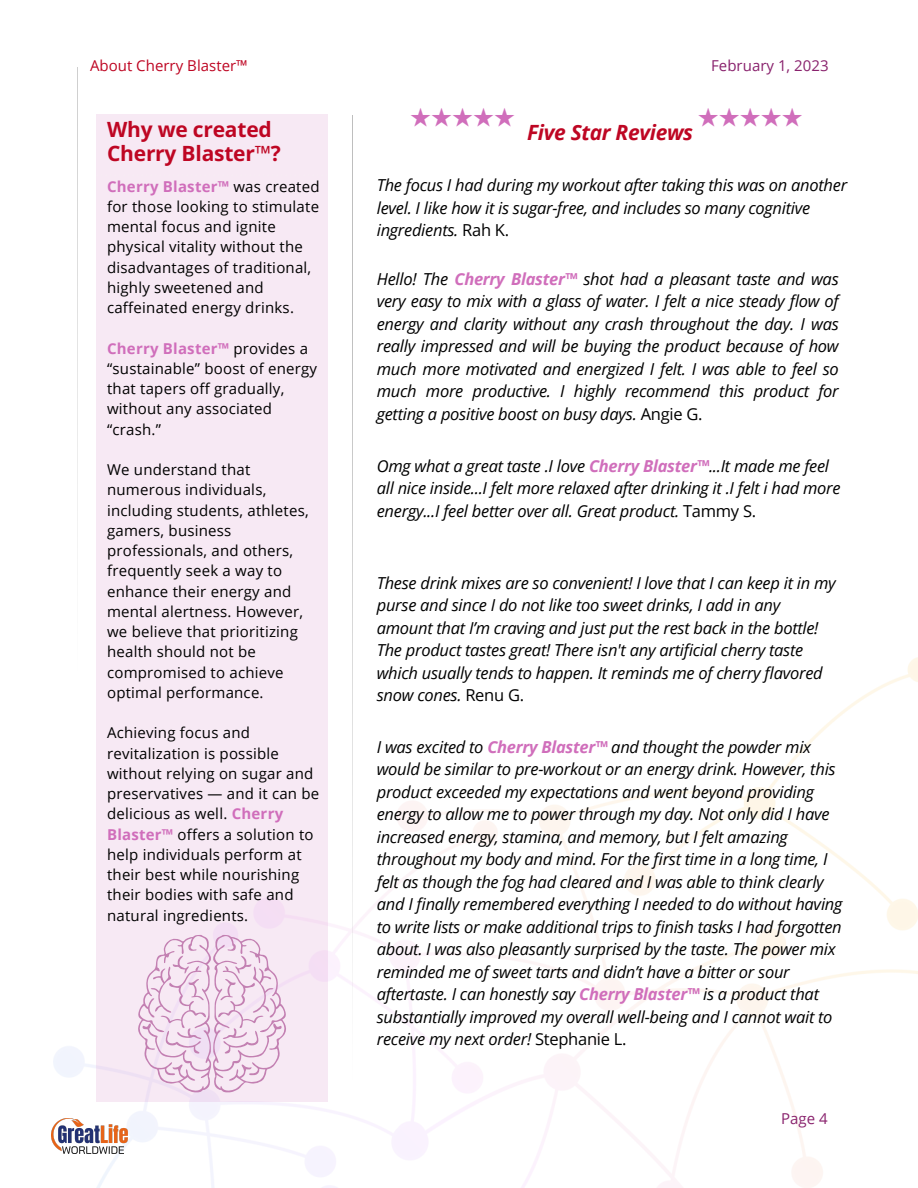
<style>
.page{position:relative;width:918px;height:1188px;background:#fff}
.page>*{position:absolute;margin:0;border:0;box-sizing:border-box;transform-origin:0 0}
.t1{font:700 21px/24.8px "Open Sans";letter-spacing:-.01em;color:#be0623}
.t2{font:italic 700 21px "Open Sans";letter-spacing:-.015em;color:#be0623}
.t3{font:700 21px "Noto Sans CJ Ksc";color:#d06ebb}
.t4{font:italic 16.5px/22.5px "Open Sans";letter-spacing:-.015em;color:#000}
.t5{font:15px/20.2px "Open Sans";letter-spacing:.015em;color:#000}
.t6{font:15px "Open Sans";color:#be0623}
.t7{font:15px "Open Sans";color:#89226d}
.s1{font-weight:700;color:#d06ebb}
.s2{font-style:normal}
</style>
<div class="page">
<img style="left:54px;top:658px;width:864px;height:530px">
<svg style="left:77px;top:67px;width:1px;height:1026px"></svg>
<div style="left:97px;top:115px;width:231px;height:987px;background:#f7e9f4"></div>
<svg style="left:352px;top:115px;width:1px;height:975px"></svg>
<img style="left:51px;top:1119px;width:77px;height:35px">
<svg style="left:138px;top:935px;width:148px;height:157px"></svg>
<p class="t6" style="left:90px;top:55px;width:159px">About Cherry Blaster™</p>
<p class="t7" style="left:711px;top:55px;width:119px">February 1, 2023</p>
<p class="t3" style="left:410px;top:101px;width:106px">★★★★★</p>
<h1 class="t3" style="left:698px;top:101px;width:106px">★★★★★</h1>
<p class="t1" style="left:107px;top:116px;width:175px">Why we created<br>Cherry Blaster™?</p>
<p class="t2" style="left:527px;top:117px;width:167px">Five Star Reviews</p>
<p class="t5" style="left:107px;top:176px;width:214px"><span class="s1">Cherry Blaster™</span> was created for those looking to stimulate mental focus and ignite physical vitality without the disadvantages of traditional, highly sweetened and caffeinated energy drinks.</p>
<p class="t5" style="left:107px;top:338px;width:212px"><span class="s1">Cherry Blaster™</span> provides a “sustainable” boost of energy that tapers off gradually, without any associated “crash.”</p>
<p class="t5" style="left:107px;top:459px;width:203px">We understand that numerous individuals, including students, athletes, gamers, business professionals, and others, frequently seek a way to enhance their energy and mental alertness. However, we believe that prioritizing health should not be compromised to achieve optimal performance.</p>
<h1 class="t5" style="left:107px;top:723px;width:214px">Achieving focus and revitalization is possible without relying on sugar and preservatives — and it can be delicious as well. <span class="s1">Cherry<br>Blaster™</span> offers a solution to help individuals perform at their best while nourishing their bodies with safe and natural ingredients.</h1>
<p class="t4" style="left:377px;top:173px;width:472px">The focus I had during my workout after taking this was on another level. I like how it is sugar-free, and includes so many cognitive ingredients. <span class="s2">Rah K.</span></p>
<p class="t4" style="left:377px;top:267px;width:464px;text-align:justify">Hello! The <span class="s1">Cherry Blaster™</span> shot had a pleasant taste and was very easy to mix with a glass of water. I felt a nice steady flow of energy and clarity without any crash throughout the day. I was really impressed and will be buying the product because of how much more motivated and energized I felt. I was able to feel so much more productive. I highly recommend this product for getting a positive boost on busy days. <span class="s2">Angie G.</span></p>
<p class="t4" style="left:377px;top:454px;width:465px">Omg what a great taste .I love <span class="s1">Cherry Blaster™</span>...It made me feel all nice inside...I felt more relaxed after drinking it .I felt i had more energy...I feel better over all. Great product. <span class="s2">Tammy S.</span></p>
<p class="t4" style="left:377px;top:571px;width:460px">These drink mixes are so convenient! I love that I can keep it in my purse and since I do not like too sweet drinks, I add in any amount that I’m craving and just put the rest back in the bottle!<br>The product tastes great! There isn't any artificial cherry taste which usually tends to happen. It reminds me of cherry flavored snow cones. <span class="s2">Renu G.</span></p>
<p class="t4" style="left:377px;top:735px;width:467px">I was excited to <span class="s1">Cherry Blaster™</span> and thought the powder mix would be similar to pre-workout or an energy drink. However, this product exceeded my expectations and went beyond providing energy to allow me to power through my day. Not only did I have increased energy, stamina, and memory, but I felt amazing throughout my body and mind. For the first time in a long time, I felt as though the fog had cleared and I was able to think clearly and I finally remembered everything I needed to do without having to write lists or make additional trips to finish tasks I had forgotten about. I was also pleasantly surprised by the taste. The power mix reminded me of sweet tarts and didn’t have a bitter or sour aftertaste. I can honestly say <span class="s1">Cherry Blaster™</span> is a product that substantially improved my overall well-being and I cannot wait to receive my next order! <span class="s2">Stephanie L.</span></p>
<p class="t7" style="left:781px;top:1108px;width:48px">Page 4</p>
</div>
